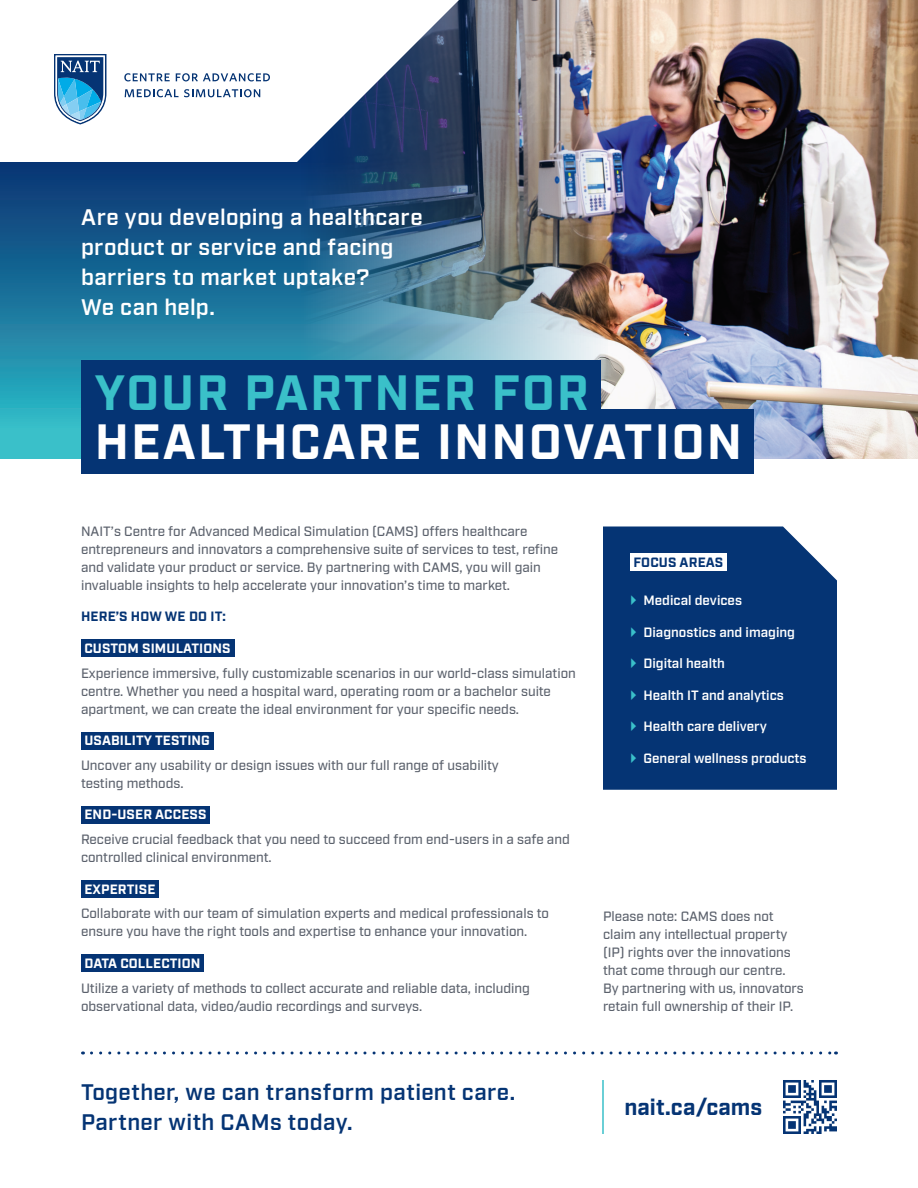
<style>
.page{position:relative;width:918px;height:1188px;background:#fff}
.page>*{position:absolute;margin:0;border:0;box-sizing:border-box;transform-origin:0 0}
.t1{font:700 49.5px "Industry";letter-spacing:.045em;color:#fff}
.t2{font:700 49.5px "Industry";letter-spacing:.045em;color:#3ac0c9}
.t3{font:600 22.5px/30px "Industry";letter-spacing:.01em;color:#fff}
.t4{font:600 22.5px/30px "Industry";letter-spacing:.02em;color:#053474}
.t5{font:700 22.5px "Industry";color:#053474}
.t6{font:500 13.5px/18px "Industry";color:#5b616c}
.t7{font:600 13.5px "Industry";color:#fff}
.t8{font:700 13.5px "Industry";letter-spacing:.01em;color:#fff}
.t9{font:700 13.5px "Industry";letter-spacing:.01em;color:#053474}
</style>
<div class="page">
<img style="left:608px;top:0;width:310px;height:459px">
<img style="left:0;top:0;width:608px;height:459px">
<svg style="left:0;top:0;width:459px;height:162px"></svg>
<svg style="left:54px;top:54px;width:52px;height:70px"></svg>
<svg style="left:124px;top:73px;width:46px;height:8px"></svg>
<svg style="left:176px;top:73px;width:94px;height:8px"></svg>
<svg style="left:125px;top:89px;width:135px;height:8px"></svg>
<div style="left:81px;top:640px;width:153px;height:17px;background:#053474"></div>
<div style="left:81px;top:732px;width:132px;height:17px;background:#053474"></div>
<div style="left:81px;top:806px;width:129px;height:17px;background:#053474"></div>
<div style="left:81px;top:880px;width:78px;height:18px;background:#053474"></div>
<div style="left:81px;top:955px;width:123px;height:17px;background:#053474"></div>
<hr style="left:602px;top:1080px;width:2px;height:54px;background:#3ac0c9">
<svg style="left:91px;top:1052px;width:746px;height:2px"></svg>
<div style="left:603px;top:526px;width:234px;height:264px;background:#053474"></div>
<div style="left:630px;top:554px;width:97px;height:17px;background:#fff"></div>
<div style="left:81px;top:360px;width:520px;height:64px;background:#053474"></div>
<div style="left:81px;top:409px;width:673px;height:65px;background:#053474"></div>
<svg style="left:783px;top:1080px;width:54px;height:54px"></svg>
<svg style="left:631px;top:595px;width:5px;height:10px"></svg>
<svg style="left:631px;top:627px;width:5px;height:10px"></svg>
<svg style="left:631px;top:658px;width:5px;height:10px"></svg>
<svg style="left:631px;top:690px;width:5px;height:10px"></svg>
<svg style="left:631px;top:721px;width:5px;height:10px"></svg>
<svg style="left:631px;top:753px;width:5px;height:10px"></svg>
<p class="t3" style="left:81px;top:203px;width:343px">Are you developing a healthcare product or service and facing barriers to market uptake?<br>We can help.</p>
<p class="t2" style="left:95px;top:363px;width:496px">YOUR PARTNER FOR</p>
<p class="t1" style="left:95px;top:412px;width:649px">HEALTHCARE INNOVATION</p>
<p class="t6" style="left:81px;top:523px;width:479px">NAIT’s Centre for Advanced Medical Simulation (CAMS) offers healthcare entrepreneurs and innovators a comprehensive suite of services to test, refine and validate your product or service. By partnering with CAMS, you will gain invaluable insights to help accelerate your innovation’s time to market.</p>
<p class="t9" style="left:81px;top:609px;width:146px">HERE’S HOW WE DO IT:</p>
<p class="t8" style="left:84px;top:640px;width:148px">CUSTOM SIMULATIONS</p>
<p class="t6" style="left:81px;top:664px;width:496px">Experience immersive, fully customizable scenarios in our world-class simulation centre. Whether you need a hospital ward, operating room or a bachelor suite apartment, we can create the ideal environment for your specific needs.</p>
<p class="t8" style="left:84px;top:732px;width:127px">USABILITY TESTING</p>
<p class="t6" style="left:81px;top:757px;width:419px">Uncover any usability or design issues with our full range of usability testing methods.</p>
<p class="t8" style="left:84px;top:807px;width:124px">END-USER ACCESS</p>
<p class="t6" style="left:81px;top:831px;width:490px">Receive crucial feedback that you need to succeed from end-users in a safe and controlled clinical environment.</p>
<p class="t8" style="left:84px;top:881px;width:72px">EXPERTISE</p>
<p class="t6" style="left:81px;top:905px;width:470px">Collaborate with our team of simulation experts and medical professionals to ensure you have the right tools and expertise to enhance your innovation.</p>
<p class="t8" style="left:84px;top:955px;width:118px">DATA COLLECTION</p>
<p class="t6" style="left:81px;top:979px;width:451px">Utilize a variety of methods to collect accurate and reliable data, including observational data, video/audio recordings and surveys.</p>
<p class="t4" style="left:81px;top:1078px;width:436px">Together, we can transform patient care.<br>Partner with CAMs today.</p>
<p class="t9" style="left:633px;top:554px;width:91px">FOCUS AREAS</p>
<p class="t7" style="left:644px;top:593px;width:100px">Medical devices</p>
<p class="t7" style="left:644px;top:624px;width:153px">Diagnostics and imaging</p>
<p class="t7" style="left:644px;top:656px;width:83px">Digital health</p>
<p class="t7" style="left:644px;top:687px;width:142px">Health IT and analytics</p>
<p class="t7" style="left:644px;top:719px;width:125px">Health care delivery</p>
<p class="t7" style="left:644px;top:750px;width:165px">General wellness products</p>
<p class="t6" style="left:603px;top:907px;width:202px">Please note: CAMS does not claim any intellectual property (IP) rights over the innovations that come through our centre.<br>By partnering with us, innovators retain full ownership of their IP.</p>
<p class="t5" style="left:624px;top:1094px;width:139px">nait.ca/cams</p>
</div>
